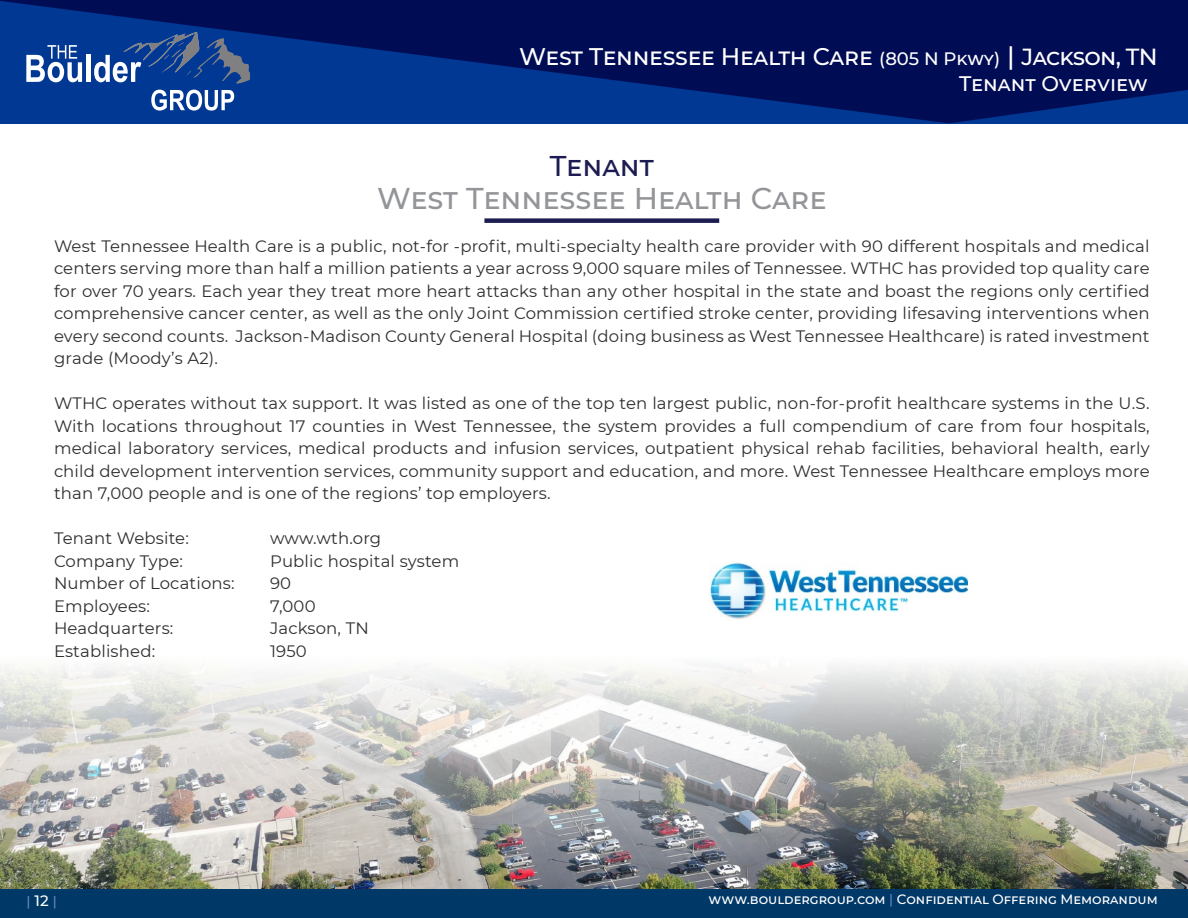
<style>
.page{position:relative;width:1188px;height:918px;background:#fff}
.page>*{position:absolute;margin:0;border:0;box-sizing:border-box;transform-origin:0 0}
.t1{font:500 30px "Montserrat";letter-spacing:.01em;color:#939598}
.t2{font:500 28.5px "Montserrat";color:#1c1c52}
.t3{font:500 24px "Montserrat";letter-spacing:-.01em;color:#fff}
.t4{font:500 21px "Montserrat";letter-spacing:.01em;color:#fff}
.t5{font:16.5px/22.5px "Montserrat";letter-spacing:.01em;color:#2e2e2f;text-align:justify}
.t6{font:500 13.5px "Montserrat";color:#fff}
.t7{font:500 13.5px "Montserrat";color:#6688be}
.s1{font-size:18px}
.s2{font-size:25.5px}
.s3{font-size:23.25px}
.s4{font-size:15px;color:#fff}
.s5{color:#6688be}
</style>
<div class="page">
<svg style="left:0;top:0;width:1188px;height:123px;background:#001c6b"></svg>
<div style="left:1px;top:888px;width:1187px;height:30px;background:#003867"></div>
<svg style="left:26px;top:45px;width:56px;height:37px"></svg>
<div style="left:86px;top:55px;width:5px;height:27px;background:#fff"></div>
<svg style="left:94px;top:32px;width:156px;height:52px;background:#265197"></svg>
<svg style="left:151px;top:90px;width:83px;height:21px"></svg>
<div style="left:484px;top:218px;width:235px;height:5px;background:#1c1c52"></div>
<img style="left:0;top:665px;width:1188px;height:223px">
<img style="left:710px;top:562px;width:257px;height:58px">
<h3 class="t3" style="left:519px;top:39px;width:640px">West Tennessee Health Care <span class="s1">(805 N Pkwy)</span> <span class="s2">|</span> <span class="s3">Jackson, TN</span></h3>
<p class="t4" style="left:959px;top:69px;width:190px">Tenant Overview</p>
<h2 class="t2" style="left:550px;top:146px;width:103px">Tenant</h2>
<h1 class="t1" style="left:377px;top:177px;width:451px">West Tennessee Health Care</h1>
<p class="t5" style="left:54px;top:234px;width:1097px">West Tennessee Health Care is a public, not-for -profit, multi-specialty health care provider with 90 different hospitals and medical centers serving more than half a million patients a year across 9,000 square miles of Tennessee. WTHC has provided top quality care for over 70 years. Each year they treat more heart attacks than any other hospital in the state and boast the regions only certified comprehensive cancer center, as well as the only Joint Commission certified stroke center, providing lifesaving interventions when every second counts. Jackson-Madison County General Hospital (doing business as West Tennessee Healthcare) is rated investment grade (Moody’s A2).</p>
<p class="t5" style="left:54px;top:392px;width:1097px">WTHC operates without tax support. It was listed as one of the top ten largest public, non-for-profit healthcare systems in the U.S.<br>With locations throughout 17 counties in West Tennessee, the system provides a full compendium of care from four hospitals, medical laboratory services, medical products and infusion services, outpatient physical rehab facilities, behavioral health, early child development intervention services, community support and education, and more. West Tennessee Healthcare employs more than 7,000 people and is one of the regions’ top employers.</p>
<p class="t5" style="left:54px;top:527px;width:136px">Tenant Website:</p>
<p class="t5" style="left:270px;top:527px;width:113px">www.wth.org</p>
<p class="t5" style="left:54px;top:549px;width:130px">Company Type:</p>
<p class="t5" style="left:270px;top:549px;width:191px">Public hospital system</p>
<p class="t5" style="left:54px;top:572px;width:182px">Number of Locations:</p>
<p class="t5" style="left:270px;top:572px;width:23px">90</p>
<p class="t5" style="left:54px;top:594px;width:97px">Employees:</p>
<p class="t5" style="left:270px;top:594px;width:47px">7,000</p>
<p class="t5" style="left:54px;top:617px;width:121px">Headquarters:</p>
<p class="t5" style="left:270px;top:617px;width:100px">Jackson, TN</p>
<p class="t5" style="left:54px;top:639px;width:103px">Established:</p>
<p class="t5" style="left:270px;top:639px;width:38px">1950</p>
<p class="t7" style="left:26px;top:892px;width:32px">| <span class="s4">12</span> |</p>
<p class="t6" style="left:709px;top:890px;width:451px">www.bouldergroup.com <span class="s5">|</span> Confidential Offering Memorandum</p>
</div>
